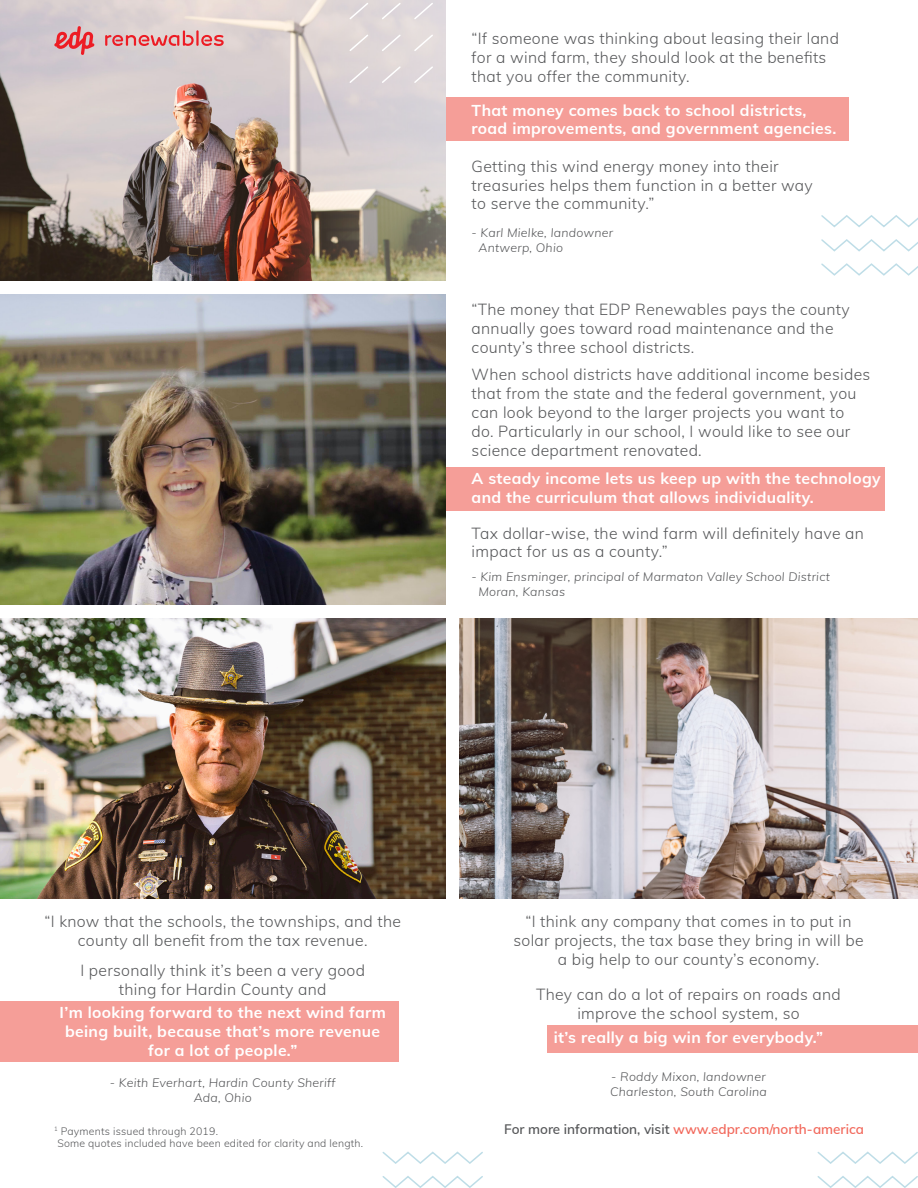
<style>
.page{position:relative;width:918px;height:1188px;background:#fff}
.page>*{position:absolute;margin:0;border:0;box-sizing:border-box;transform-origin:0 0}
.t1{font:300 15.75px/18.9px "Mulish";letter-spacing:.02em;color:#57585a}
.t2{font:700 15.75px/18.9px "Mulish";letter-spacing:.02em;color:#fff}
.t3{font:600 13.5px "Mulish";color:#f2695c}
.t4{font:italic 300 12px "Mulish";letter-spacing:.02em;color:#57585a}
.t5{font:300 10.5px "Mulish";letter-spacing:.02em;color:#57585a}
.s1{color:#57585a}
</style>
<div class="page">
<div style="left:422px;top:468px;width:463px;height:43px;background:#f59e98"></div>
<div style="left:422px;top:97px;width:427px;height:43px;background:#f59e98"></div>
<img style="left:0;top:294px;width:446px;height:310px">
<img style="left:0;top:0;width:275px;height:280px">
<img style="left:0;top:618px;width:446px;height:280px">
<img style="left:459px;top:618px;width:459px;height:280px">
<svg style="left:54px;top:26px;width:41px;height:29px"></svg>
<svg style="left:105px;top:30px;width:119px;height:16px;background:#e29a9b"></svg>
<div style="left:548px;top:1025px;width:370px;height:27px;background:#f59e98"></div>
<div style="left:0;top:1001px;width:399px;height:61px;background:#f59e98"></div>
<svg style="left:821px;top:215px;width:97px;height:61px"></svg>
<svg style="left:382px;top:1151px;width:101px;height:37px"></svg>
<svg style="left:817px;top:1151px;width:101px;height:37px"></svg>
<img style="left:275px;top:0;width:171px;height:280px">
<div style="left:348px;top:1px;width:86px;height:83px;background:#e0d8d9"></div>
<p class="t1" style="left:472px;top:28px;width:369px">“If someone was thinking about leasing their land for a wind farm, they should look at the benefits that you offer the community.</p>
<p class="t2" style="left:472px;top:100px;width:336px">That money comes back to school districts,</p>
<p class="t2" style="left:472px;top:119px;width:366px">road improvements, and government agencies.</p>
<p class="t1" style="left:472px;top:156px;width:343px">Getting this wind energy money into their treasuries helps them function in a better way to serve the community.”</p>
<p class="t4" style="left:472px;top:224px;width:143px">- Karl Mielke, landowner</p>
<p class="t4" style="left:478px;top:239px;width:86px">Antwerp, Ohio</p>
<p class="t1" style="left:472px;top:299px;width:380px">“The money that EDP Renewables pays the county annually goes toward road maintenance and the county’s three school districts.</p>
<p class="t1" style="left:472px;top:365px;width:400px">When school districts have additional income besides that from the state and the federal government, you can look beyond to the larger projects you want to<br>do. Particularly in our school, I would like to see our science department renovated.</p>
<p class="t2" style="left:472px;top:469px;width:411px">A steady income lets us keep up with the technology and the curriculum that allows individuality.</p>
<p class="t1" style="left:472px;top:523px;width:394px">Tax dollar-wise, the wind farm will definitely have an impact for us as a county.”</p>
<p class="t4" style="left:472px;top:568px;width:360px">- Kim Ensminger, principal of Marmaton Valley School District</p>
<p class="t4" style="left:478px;top:583px;width:88px">Moran, Kansas</p>
<p class="t1" style="left:45px;top:911px;width:358px;text-align:center">“I know that the schools, the townships, and the county all benefit from the tax revenue.</p>
<p class="t1" style="left:80px;top:961px;width:286px;text-align:center">I personally think it’s been a very good thing for Hardin County and</p>
<p class="t2" style="left:60px;top:1002px;width:328px;text-align:center">I’m looking forward to the next wind farm being built, because that’s more revenue for a lot of people.”</p>
<p class="t1" style="left:513px;top:911px;width:352px;text-align:center">“I think any company that comes in to put in solar projects, the tax base they bring in will be a big help to our county’s economy.</p>
<p class="t1" style="left:536px;top:984px;width:306px;text-align:center">They can do a lot of repairs on roads and improve the school system, so</p>
<p class="t2" style="left:554px;top:1027px;width:271px">it’s really a big win for everybody.”</p>
<p class="t4" style="left:110px;top:1073px;width:227px">- Keith Everhart, Hardin County Sheriff</p>
<p class="t4" style="left:194px;top:1088px;width:60px">Ada, Ohio</p>
<p class="t4" style="left:611px;top:1067px;width:156px">- Roddy Mixon, landowner</p>
<p class="t4" style="left:610px;top:1082px;width:158px">Charleston, South Carolina</p>
<p class="t5" style="left:54px;top:1123px;width:166px"><sup>1</sup> Payments issued through 2019.</p>
<p class="t5" style="left:57px;top:1135px;width:307px">Some quotes included have been edited for clarity and length.</p>
<p class="t3" style="left:504px;top:1119px;width:361px"><span class="s1">For more information, visit</span> www.edpr.com/north-america</p>
</div>
